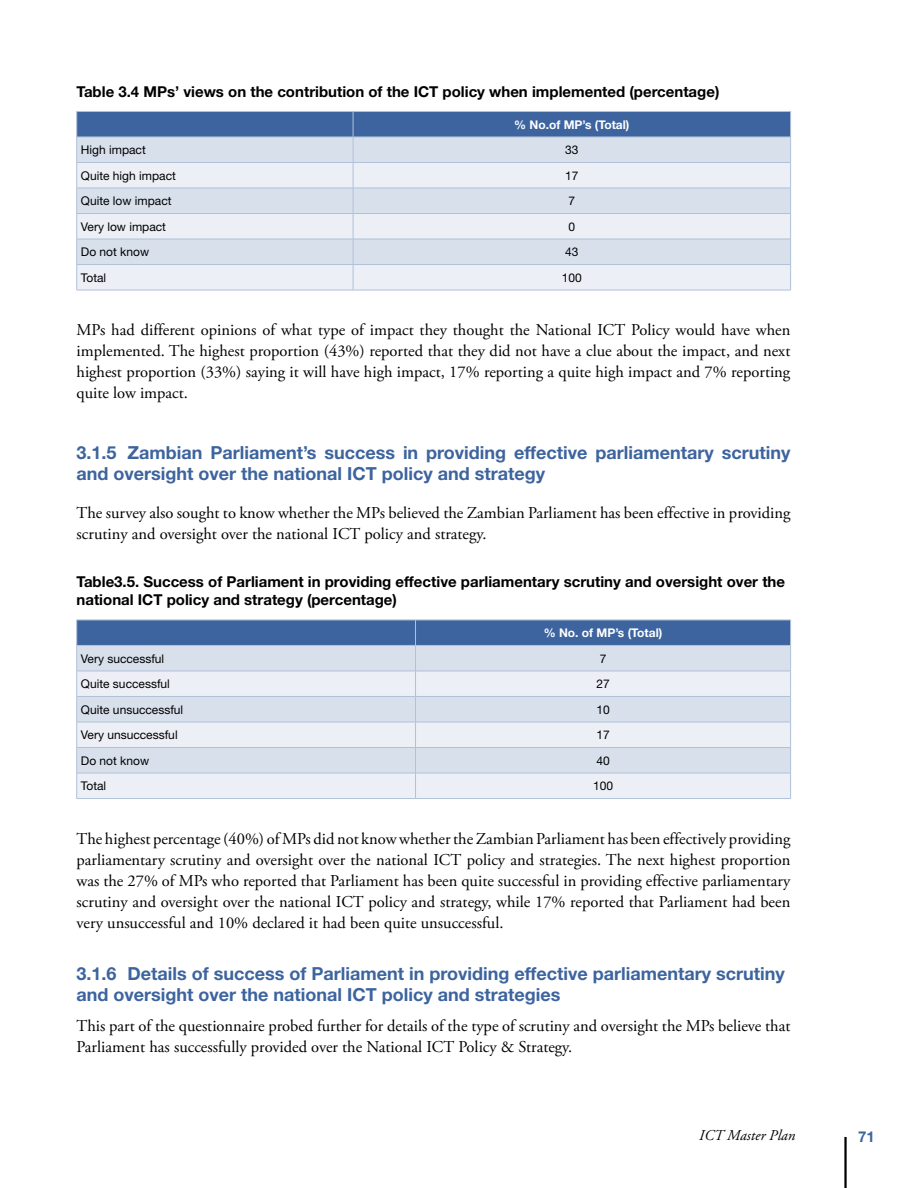
<style>
.page{position:relative;width:918px;height:1188px;background:#fff}
.page>*{position:absolute;margin:0;border:0;box-sizing:border-box;transform-origin:0 0}
.t1{font:700 18px/21.6px "Helvetica Neue";color:#3d649e}
.t2{font:16.5px/21px "Adobe Garamond Pro";color:#000;text-align:justify}
.t3{font:700 15px/18px "Helvetica Neue";color:#000}
.t4{font:italic 15px "Adobe Garamond Pro";color:#000}
.t5{font:700 15px "Helvetica Neue";color:#3d649e}
.t6{font:12px "Helvetica Neue";color:#000}
.t7{font:700 12px "Helvetica Neue";color:#fff}
</style>
<div class="page">
<hr style="left:844px;top:1137px;width:3px;height:51px;background:#000">
<svg style="left:76px;top:111px;width:715px;height:179px;background:#c9d3e4"></svg>
<hr style="left:77px;top:290px;width:276px;height:1px;background:#b1c1d8">
<hr style="left:353px;top:290px;width:438px;height:1px;background:#b1c1d8">
<svg style="left:76px;top:620px;width:715px;height:178px;background:#c9d3e4"></svg>
<hr style="left:77px;top:798px;width:339px;height:1px;background:#b1c1d8">
<hr style="left:416px;top:798px;width:375px;height:1px;background:#b1c1d8">
<p class="t3" style="left:77px;top:82px;width:644px">Table 3.4 MPs’ views on the contribution of the ICT policy when implemented (percentage)</p>
<p class="t7" style="left:514px;top:117px;width:117px">% No.of MP’s (Total)</p>
<p class="t6" style="left:81px;top:143px;width:66px">High impact</p>
<p class="t6" style="left:565px;top:143px;width:15px">33</p>
<p class="t6" style="left:81px;top:169px;width:96px">Quite high impact</p>
<p class="t6" style="left:565px;top:169px;width:15px">17</p>
<p class="t6" style="left:81px;top:194px;width:92px">Quite low impact</p>
<p class="t6" style="left:569px;top:194px;width:8px">7</p>
<p class="t6" style="left:81px;top:220px;width:87px">Very low impact</p>
<p class="t6" style="left:569px;top:220px;width:8px">0</p>
<p class="t6" style="left:81px;top:245px;width:70px">Do not know</p>
<p class="t6" style="left:565px;top:245px;width:15px">43</p>
<p class="t6" style="left:81px;top:271px;width:27px">Total</p>
<p class="t6" style="left:562px;top:271px;width:22px">100</p>
<p class="t2" style="left:77px;top:320px;width:715px">MPs had different opinions of what type of impact they thought the National ICT Policy would have when implemented. The highest proportion (43%) reported that they did not have a clue about the impact, and next highest proportion (33%) saying it will have high impact, 17% reporting a quite high impact and 7% reporting quite low impact.</p>
<p class="t1" style="left:77px;top:441px;width:715px">3.1.5 Zambian Parliament’s success in providing effective parliamentary scrutiny and oversight over the national ICT policy and strategy</p>
<p class="t2" style="left:77px;top:503px;width:715px">The survey also sought to know whether the MPs believed the Zambian Parliament has been effective in providing scrutiny and oversight over the national ICT policy and strategy.</p>
<p class="t3" style="left:77px;top:573px;width:710px">Table3.5. Success of Parliament in providing effective parliamentary scrutiny and oversight over the national ICT policy and strategy (percentage)</p>
<p class="t7" style="left:544px;top:626px;width:120px">% No. of MP’s (Total)</p>
<p class="t6" style="left:81px;top:652px;width:85px">Very successful</p>
<p class="t6" style="left:600px;top:652px;width:8px">7</p>
<p class="t6" style="left:81px;top:677px;width:90px">Quite successful</p>
<p class="t6" style="left:596px;top:677px;width:15px">27</p>
<p class="t6" style="left:81px;top:703px;width:104px">Quite unsuccessful</p>
<p class="t6" style="left:596px;top:703px;width:15px">10</p>
<p class="t6" style="left:81px;top:728px;width:98px">Very unsuccessful</p>
<p class="t6" style="left:596px;top:728px;width:15px">17</p>
<p class="t6" style="left:81px;top:754px;width:70px">Do not know</p>
<p class="t6" style="left:596px;top:754px;width:15px">40</p>
<p class="t6" style="left:81px;top:779px;width:27px">Total</p>
<p class="t6" style="left:593px;top:779px;width:22px">100</p>
<p class="t2" style="left:77px;top:829px;width:715px">The highest percentage (40%) of MPs did not know whether the Zambian Parliament has been effectively providing parliamentary scrutiny and oversight over the national ICT policy and strategies. The next highest proportion was the 27% of MPs who reported that Parliament has been quite successful in providing effective parliamentary scrutiny and oversight over the national ICT policy and strategy, while 17% reported that Parliament had been very unsuccessful and 10% declared it had been quite unsuccessful.</p>
<p class="t1" style="left:77px;top:962px;width:710px">3.1.6 Details of success of Parliament in providing effective parliamentary scrutiny and oversight over the national ICT policy and strategies</p>
<p class="t2" style="left:77px;top:1015px;width:715px">This part of the questionnaire probed further for details of the type of scrutiny and oversight the MPs believe that<br>Parliament has successfully provided over the National ICT Policy &amp; Strategy.</p>
<p class="t4" style="left:699px;top:1126px;width:98px">ICT Master Plan</p>
<p class="t5" style="left:858px;top:1128px;width:18px">71</p>
</div>
